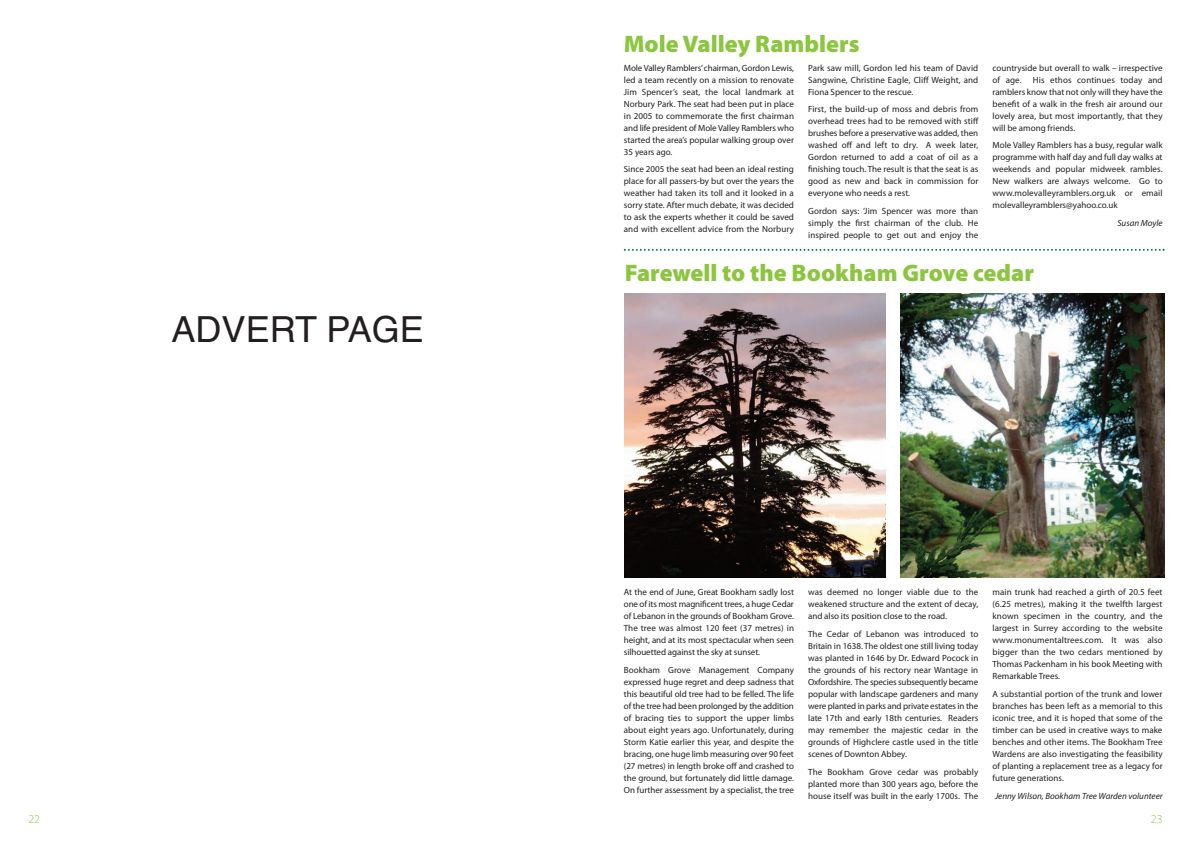
<style>
.page{position:relative;width:1191px;height:842px;background:#fff}
.page>*{position:absolute;margin:0;border:0;box-sizing:border-box;transform-origin:0 0}
.t1{font:36px "Helvetica";color:#231f20}
.t2{font:900 24px "Myriad Pro";color:#8bc63e}
.t3{font:300 12px "Myriad Pro";color:#8bc63e}
.t4{font:9px/12px "Myriad Pro";color:#231f20;text-align:justify}
.t5{font:italic 9px "Myriad Pro";color:#231f20}
</style>
<div class="page">
<svg style="left:624px;top:249px;width:540px;height:2px"></svg>
<img style="left:624px;top:294px;width:261px;height:283px">
<img style="left:900px;top:293px;width:264px;height:284px">
<h2 class="t2" style="left:624px;top:35px;width:237px">Mole Valley Ramblers</h2>
<p class="t4" style="left:624px;top:62px;width:172px">Mole Valley Ramblers’ chairman, Gordon Lewis, led a team recently on a mission to renovate Jim Spencer’s seat, the local landmark at Norbury Park. The seat had been put in place in 2005 to commemorate the first chairman and life president of Mole Valley Ramblers who started the area’s popular walking group over 35 years ago.</p>
<p class="t4" style="left:624px;top:164px;width:172px">Since 2005 the seat had been an ideal resting place for all passers-by but over the years the weather had taken its toll and it looked in a sorry state. After much debate, it was decided to ask the experts whether it could be saved and with excellent advice from the Norbury</p>
<p class="t4" style="left:808px;top:62px;width:172px">Park saw mill, Gordon led his team of David Sangwine, Christine Eagle, Cliff Weight, and Fiona Spencer to the rescue.</p>
<p class="t4" style="left:808px;top:104px;width:172px">First, the build-up of moss and debris from overhead trees had to be removed with stiff brushes before a preservative was added, then washed off and left to dry. A week later, Gordon returned to add a coat of oil as a finishing touch. The result is that the seat is as good as new and back in commission for everyone who needs a rest.</p>
<p class="t4" style="left:808px;top:206px;width:172px">Gordon says: ‘Jim Spencer was more than simply the first chairman of the club. He inspired people to get out and enjoy the</p>
<p class="t4" style="left:992px;top:62px;width:172px">countryside but overall to walk – irrespective of age. His ethos continues today and ramblers know that not only will they have the benefit of a walk in the fresh air around our lovely area, but most importantly, that they will be among friends.</p>
<p class="t4" style="left:992px;top:140px;width:172px">Mole Valley Ramblers has a busy, regular walk programme with half day and full day walks at weekends and popular midweek rambles.<br>New walkers are always welcome. Go to www.molevalleyramblers.org.uk or email molevalleyramblers@yahoo.co.uk</p>
<p class="t5" style="left:1117px;top:220px;width:47px">Susan Moyle</p>
<h1 class="t1" style="left:172px;top:309px;width:254px">ADVERT PAGE</h1>
<h2 class="t2" style="left:625px;top:264px;width:411px">Farewell to the Bookham Grove cedar</h2>
<p class="t4" style="left:624px;top:587px;width:172px">At the end of June, Great Bookham sadly lost one of its most magnificent trees, a huge Cedar of Lebanon in the grounds of Bookham Grove.<br>The tree was almost 120 feet (37 metres) in height, and at its most spectacular when seen silhouetted against the sky at sunset.</p>
<p class="t4" style="left:624px;top:665px;width:172px">Bookham Grove Management Company expressed huge regret and deep sadness that this beautiful old tree had to be felled. The life of the tree had been prolonged by the addition of bracing ties to support the upper limbs about eight years ago. Unfortunately, during Storm Katie earlier this year, and despite the bracing, one huge limb measuring over 90 feet (27 metres) in length broke off and crashed to the ground, but fortunately did little damage.<br>On further assessment by a specialist, the tree</p>
<p class="t4" style="left:808px;top:587px;width:172px">was deemed no longer viable due to the weakened structure and the extent of decay, and also its position close to the road.</p>
<p class="t4" style="left:808px;top:629px;width:172px">The Cedar of Lebanon was introduced to Britain in 1638. The oldest one still living today was planted in 1646 by Dr. Edward Pocock in the grounds of his rectory near Wantage in Oxfordshire. The species subsequently became popular with landscape gardeners and many were planted in parks and private estates in the late 17th and early 18th centuries. Readers may remember the majestic cedar in the grounds of Highclere castle used in the title scenes of Downton Abbey.</p>
<p class="t4" style="left:808px;top:766px;width:172px">The Bookham Grove cedar was probably planted more than 300 years ago, before the house itself was built in the early 1700s. The</p>
<p class="t4" style="left:992px;top:587px;width:172px">main trunk had reached a girth of 20.5 feet (6.25 metres), making it the twelfth largest known specimen in the country, and the largest in Surrey according to the website www.monumentaltrees.com. It was also bigger than the two cedars mentioned by Thomas Packenham in his book Meeting with Remarkable Trees.</p>
<p class="t4" style="left:992px;top:689px;width:172px">A substantial portion of the trunk and lower branches has been left as a memorial to this iconic tree, and it is hoped that some of the timber can be used in creative ways to make benches and other items. The Bookham Tree Wardens are also investigating the feasibility of planting a replacement tree as a legacy for future generations.</p>
<p class="t5" style="left:995px;top:792px;width:169px">Jenny Wilson, Bookham Tree Warden volunteer</p>
<h3 class="t3" style="left:28px;top:814px;width:13px">22</h3>
<h3 class="t3" style="left:1150px;top:814px;width:13px">23</h3>
</div>
